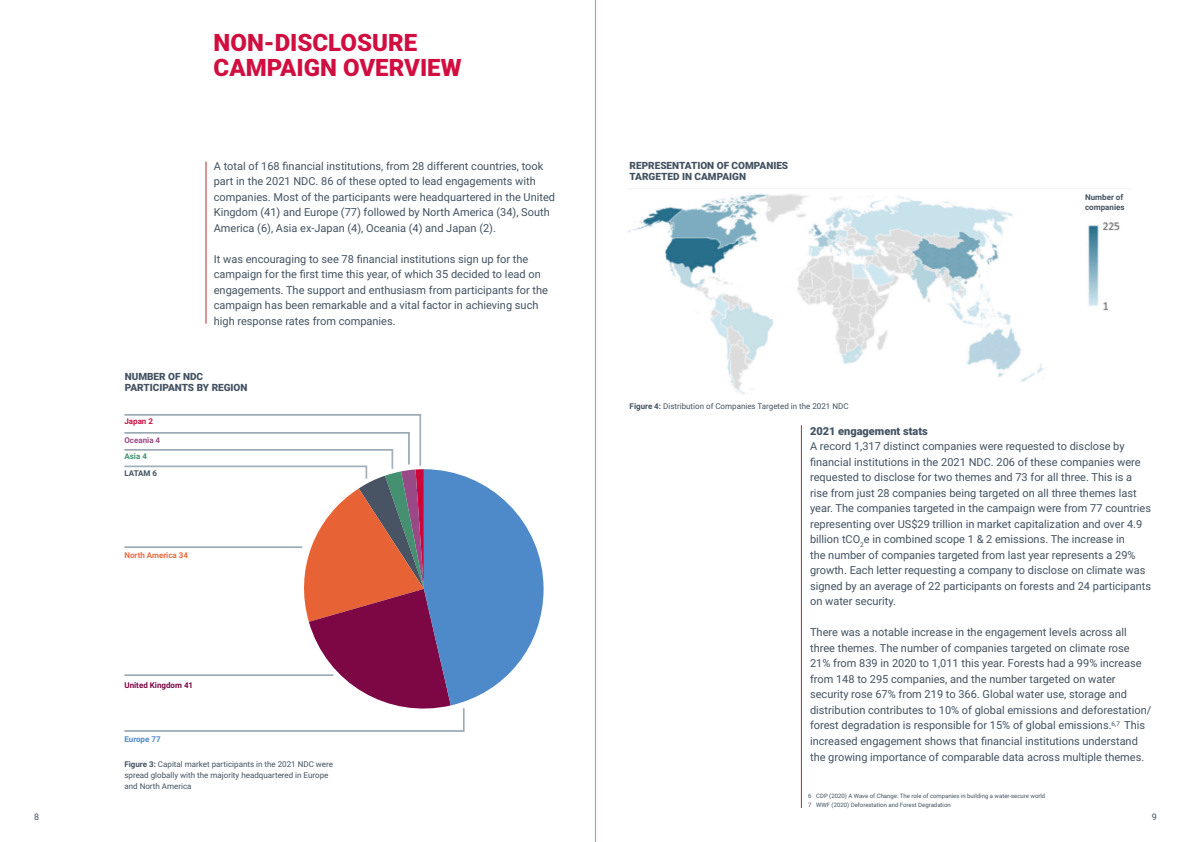
<style>
.page{position:relative;width:1191px;height:842px;background:#fff}
.page>*{position:absolute;margin:0;border:0;box-sizing:border-box;transform-origin:0 0}
.Paragraph_Style1{font:900 24px/25px "Roboto";color:#d10e40}
.t1{font:11px/15.5px "Roboto";color:#425261}
.t2{font:900 11px "Roboto";color:#425261}
.Paragraph_Style1-2{font:900 10px/11px "Roboto";color:#425261}
.t3{font:9px "Roboto";color:#425261}
.Paragraph_Style1-3{font:8px/11px "Roboto";color:#425261}
.Paragraph_Style1-4{font:700 8px/10px "Roboto";color:#425261}
.Paragraph_Style1-5{font:700 8px "Roboto";color:#7d0744}
.Paragraph_Style1-6{font:700 8px "Roboto";color:#ec6a3f}
.Paragraph_Style1-7{font:700 8px "Roboto";color:#9a4987}
.Paragraph_Style1-8{font:700 8px "Roboto";color:#4e8ac9}
.Paragraph_Style1-9{font:700 8px "Roboto";color:#d10e40}
.Paragraph_Style1-10{font:700 8px "Roboto";color:#459070}
.Paragraph_Style1-11{font:6px "Roboto";color:#425261}
.s1{font-weight:700}
</style>
<div class="page">
<img style="left:627px;top:194px;width:493px;height:200px">
<hr style="left:206px;top:162px;width:1px;height:162px;background:#b32a33">
<hr style="left:801px;top:425px;width:1px;height:383px;background:#b32a33">
<hr style="left:595px;top:0;width:1px;height:842px;background:#99a9b5">
<svg style="left:124px;top:414px;width:419px;height:318px"></svg>
<hr style="left:124px;top:547px;width:178px;height:1px;background:#99a9b5">
<hr style="left:124px;top:675px;width:209px;height:1px;background:#99a9b5">
<div style="left:1085px;top:194px;width:64px;height:28px;background:#fff"></div>
<p class="Paragraph_Style1" style="left:214px;top:29px;width:249px">NON-DISCLOSURE<br>CAMPAIGN OVERVIEW</p>
<p class="t1" style="left:214px;top:158px;width:343px">A total of 168 financial institutions, from 28 different countries, took part in the 2021 NDC. 86 of these opted to lead engagements with companies. Most of the participants were headquartered in the United Kingdom (41) and Europe (77) followed by North America (34), South America (6), Asia ex-Japan (4), Oceania (4) and Japan (2).</p>
<p class="t1" style="left:214px;top:251px;width:336px">It was encouraging to see 78 financial institutions sign up for the campaign for the first time this year, of which 35 decided to lead on engagements. The support and enthusiasm from participants for the campaign has been remarkable and a vital factor in achieving such high response rates from companies.</p>
<p class="Paragraph_Style1-2" style="left:125px;top:371px;width:80px">NUMBER OF NDC</p>
<p class="Paragraph_Style1-2" style="left:125px;top:382px;width:124px">PARTICIPANTS BY REGION</p>
<p class="Paragraph_Style1-9" style="left:124px;top:416px;width:30px">Japan 2</p>
<p class="Paragraph_Style1-7" style="left:124px;top:434px;width:37px">Oceania 4</p>
<p class="Paragraph_Style1-10" style="left:124px;top:451px;width:24px">Asia 4</p>
<p class="Paragraph_Style1-4" style="left:124px;top:468px;width:34px">LATAM 6</p>
<p class="Paragraph_Style1-6" style="left:124px;top:550px;width:65px">North America 34</p>
<p class="Paragraph_Style1-5" style="left:124px;top:679px;width:70px">United Kingdom 41</p>
<p class="Paragraph_Style1-8" style="left:124px;top:733px;width:38px">Europe 77</p>
<p class="Paragraph_Style1-3" style="left:124px;top:758px;width:210px"><span class="s1">Figure 3:</span> Capital market participants in the 2021 NDC were spread globally with the majority headquartered in Europe and North America</p>
<p class="Paragraph_Style1-2" style="left:629px;top:160px;width:160px">REPRESENTATION OF COMPANIES<br>TARGETED IN CAMPAIGN</p>
<p class="Paragraph_Style1-3" style="left:629px;top:400px;width:220px"><span class="s1">Figure 4:</span> Distribution of Companies Targeted in the 2021 NDC</p>
<p class="Paragraph_Style1-4" style="left:1085px;top:192px;width:41px">Number of companies</p>
<p class="t2" style="left:810px;top:423px;width:119px">2021 engagement stats</p>
<p class="t1" style="left:810px;top:438px;width:342px">A record 1,317 distinct companies were requested to disclose by financial institutions in the 2021 NDC. 206 of these companies were requested to disclose for two themes and 73 for all three. This is a rise from just 28 companies being targeted on all three themes last year. The companies targeted in the campaign were from 77 countries representing over US$29 trillion in market capitalization and over 4.9 billion tCO<sub>2</sub>e in combined scope 1 &amp; 2 emissions. The increase in<br>the number of companies targeted from last year represents a 29% growth. Each letter requesting a company to disclose on climate was signed by an average of 22 participants on forests and 24 participants on water security.</p>
<p class="t1" style="left:810px;top:624px;width:343px">There was a notable increase in the engagement levels across all three themes. The number of companies targeted on climate rose 21% from 839 in 2020 to 1,011 this year. Forests had a 99% increase from 148 to 295 companies, and the number targeted on water security rose 67% from 219 to 366. Global water use, storage and distribution contributes to 10% of global emissions and deforestation/ forest degradation is responsible for 15% of global emissions.<sup>6,7</sup> This increased engagement shows that financial institutions understand the growing importance of comparable data across multiple themes.</p>
<p class="Paragraph_Style1-11" style="left:808px;top:791px;width:239px">6 CDP (2020) A Wave of Change: The role of companies in building a water-secure world</p>
<p class="Paragraph_Style1-11" style="left:808px;top:800px;width:144px">7 WWF (2020) Deforestation and Forest Degradation</p>
<p class="t3" style="left:34px;top:811px;width:7px">8</p>
<p class="t3" style="left:1151px;top:811px;width:7px">9</p>
</div>
